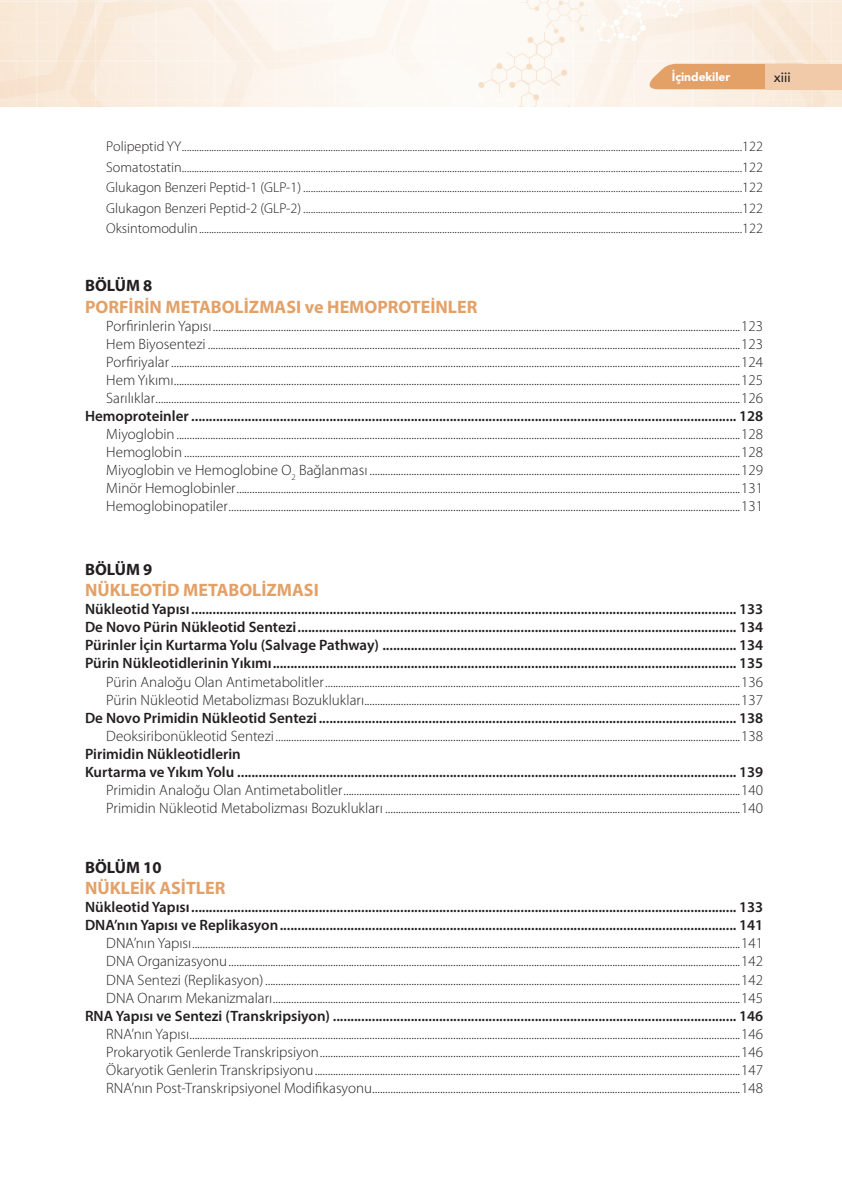
<style>
.page{position:relative;width:842px;height:1195px;background:#fff}
.page>*{position:absolute;margin:0;border:0;box-sizing:border-box;transform-origin:0 0}
.t1{font:700 18px "Myriad Pro";color:#e3a168}
.t2{font:700 16.5px "Myriad Pro";color:#231f20}
.ALT_BASLIK{font:300 15px "Myriad Pro";color:#231f20}
.BASLIK{font:600 15px/18px "Myriad Pro";color:#231f20}
.ALT_BASLIK-2{font:300 14.25px "Myriad Pro";color:#231f20}
.t3{font:500 13.5px "Avenir";color:#231f20}
.t4{font:900 12px "Avenir";color:#fff}
</style>
<div class="page">
<img style="left:0;top:0;width:842px;height:106px">
<svg style="left:641px;top:64px;width:124px;height:25px;background:#e6ab78"></svg>
<div style="left:765px;top:64px;width:77px;height:25px;background:#f1cba9"></div>
<p class="t4" style="left:672px;top:70px;width:60px">İçindekiler</p>
<p class="t3" style="left:774px;top:69px;width:18px">xiii</p>
<p class="ALT_BASLIK-2" style="left:106px;top:138px;width:658px">Polipeptid YY..................................................................................................................................................................................................................................122</p>
<p class="ALT_BASLIK-2" style="left:106px;top:159px;width:658px">Somatostatin..................................................................................................................................................................................................................................122</p>
<p class="ALT_BASLIK-2" style="left:106px;top:180px;width:658px">Glukagon Benzeri Peptid-1 (GLP-1) .................................................................................................................................................................................122</p>
<p class="ALT_BASLIK-2" style="left:106px;top:200px;width:658px">Glukagon Benzeri Peptid-2 (GLP-2) .................................................................................................................................................................................122</p>
<p class="ALT_BASLIK-2" style="left:106px;top:221px;width:658px">Oksintomodulin...........................................................................................................................................................................................................................122</p>
<p class="t2" style="left:85px;top:275px;width:69px">BÖLÜM 8</p>
<p class="t1" style="left:85px;top:295px;width:394px">PORFİRİN METABOLİZMASI ve HEMOPROTEİNLER</p>
<p class="ALT_BASLIK" style="left:106px;top:317px;width:658px">Porfirinlerin Yapısı..........................................................................................................................................................................................................123</p>
<p class="ALT_BASLIK" style="left:106px;top:335px;width:658px">Hem Biyosentezi ............................................................................................................................................................................................................123</p>
<p class="ALT_BASLIK" style="left:106px;top:354px;width:658px">Porfiriyalar..........................................................................................................................................................................................................................124</p>
<p class="ALT_BASLIK" style="left:106px;top:372px;width:658px">Hem Yıkımı.........................................................................................................................................................................................................................125</p>
<p class="ALT_BASLIK" style="left:106px;top:390px;width:658px">Sarılıklar................................................................................................................................................................................................................................126</p>
<p class="BASLIK" style="left:85px;top:407px;width:680px">Hemoproteinler .......................................................................................................................................................... 128</p>
<p class="ALT_BASLIK" style="left:106px;top:426px;width:658px">Miyoglobin........................................................................................................................................................................................................................128</p>
<p class="ALT_BASLIK" style="left:106px;top:444px;width:658px">Hemoglobin .....................................................................................................................................................................................................................128</p>
<p class="ALT_BASLIK" style="left:106px;top:462px;width:658px">Miyoglobin ve Hemoglobine O<sub>2</sub> Bağlanması ..............................................................................................................................................129</p>
<p class="ALT_BASLIK" style="left:106px;top:480px;width:658px">Minör Hemoglobinler.................................................................................................................................................................................................131</p>
<p class="ALT_BASLIK" style="left:106px;top:498px;width:658px">Hemoglobinopatiler....................................................................................................................................................................................................131</p>
<p class="t2" style="left:85px;top:558px;width:69px">BÖLÜM 9</p>
<p class="t1" style="left:85px;top:578px;width:235px">NÜKLEOTİD METABOLİZMASI</p>
<p class="BASLIK" style="left:85px;top:600px;width:680px">Nükleotid Yapısı.......................................................................................................................................................... 133</p>
<p class="BASLIK" style="left:85px;top:618px;width:680px">De Novo Pürin Nükleotid Sentezi............................................................................................................................ 134</p>
<p class="BASLIK" style="left:85px;top:636px;width:680px">Pürinler İçin Kurtarma Yolu (Salvage Pathway) .................................................................................................... 134</p>
<p class="BASLIK" style="left:85px;top:654px;width:680px">Pürin Nükleotidlerinin Yıkımı................................................................................................................................... 135</p>
<p class="ALT_BASLIK" style="left:106px;top:673px;width:658px">Pürin Analoğu Olan Antimetabolitler...............................................................................................................................................................136</p>
<p class="ALT_BASLIK" style="left:106px;top:691px;width:658px">Pürin Nükleotid Metabolizması Bozuklukları................................................................................................................................................137</p>
<p class="BASLIK" style="left:85px;top:708px;width:680px">De Novo Primidin Nükleotid Sentezi...................................................................................................................... 138</p>
<p class="ALT_BASLIK" style="left:106px;top:727px;width:658px">Deoksiribonükleotid Sentezi..................................................................................................................................................................................138</p>
<p class="BASLIK" style="left:85px;top:744px;width:680px">Pirimidin Nükleotidlerin<br>Kurtarma ve Yıkım Yolu ............................................................................................................................................. 139</p>
<p class="ALT_BASLIK" style="left:106px;top:782px;width:658px">Primidin Analoğu Olan Antimetabolitler........................................................................................................................................................140</p>
<p class="ALT_BASLIK" style="left:106px;top:800px;width:658px">Primidin Nükleotid Metabolizması Bozuklukları ........................................................................................................................................140</p>
<p class="t2" style="left:85px;top:856px;width:78px">BÖLÜM 10</p>
<p class="t1" style="left:85px;top:876px;width:142px">NÜKLEİK ASİTLER</p>
<p class="BASLIK" style="left:85px;top:898px;width:680px">Nükleotid Yapısı.......................................................................................................................................................... 133</p>
<p class="BASLIK" style="left:85px;top:916px;width:680px">DNA’nın Yapısı ve Replikasyon................................................................................................................................. 141</p>
<p class="ALT_BASLIK" style="left:106px;top:935px;width:658px">DNA’nın Yapısı..................................................................................................................................................................................................................141</p>
<p class="ALT_BASLIK" style="left:106px;top:953px;width:658px">DNA Organizasyonu....................................................................................................................................................................................................142</p>
<p class="ALT_BASLIK" style="left:106px;top:971px;width:658px">DNA Sentezi (Replikasyon)......................................................................................................................................................................................142</p>
<p class="ALT_BASLIK" style="left:106px;top:989px;width:658px">DNA Onarım Mekanizmaları...................................................................................................................................................................................145</p>
<p class="BASLIK" style="left:85px;top:1006px;width:680px">RNA Yapısı ve Sentezi (Transkripsiyon) .................................................................................................................. 146</p>
<p class="ALT_BASLIK" style="left:106px;top:1025px;width:658px">RNA’nın Yapısı...................................................................................................................................................................................................................146</p>
<p class="ALT_BASLIK" style="left:106px;top:1043px;width:658px">Prokaryotik Genlerde Transkripsiyon.................................................................................................................................................................146</p>
<p class="ALT_BASLIK" style="left:106px;top:1061px;width:658px">Ökaryotik Genlerin Transkripsiyonu...................................................................................................................................................................147</p>
<p class="ALT_BASLIK" style="left:106px;top:1080px;width:658px">RNA’nın Post-Transkripsiyonel Modifikasyonu.............................................................................................................................................148</p>
</div>
